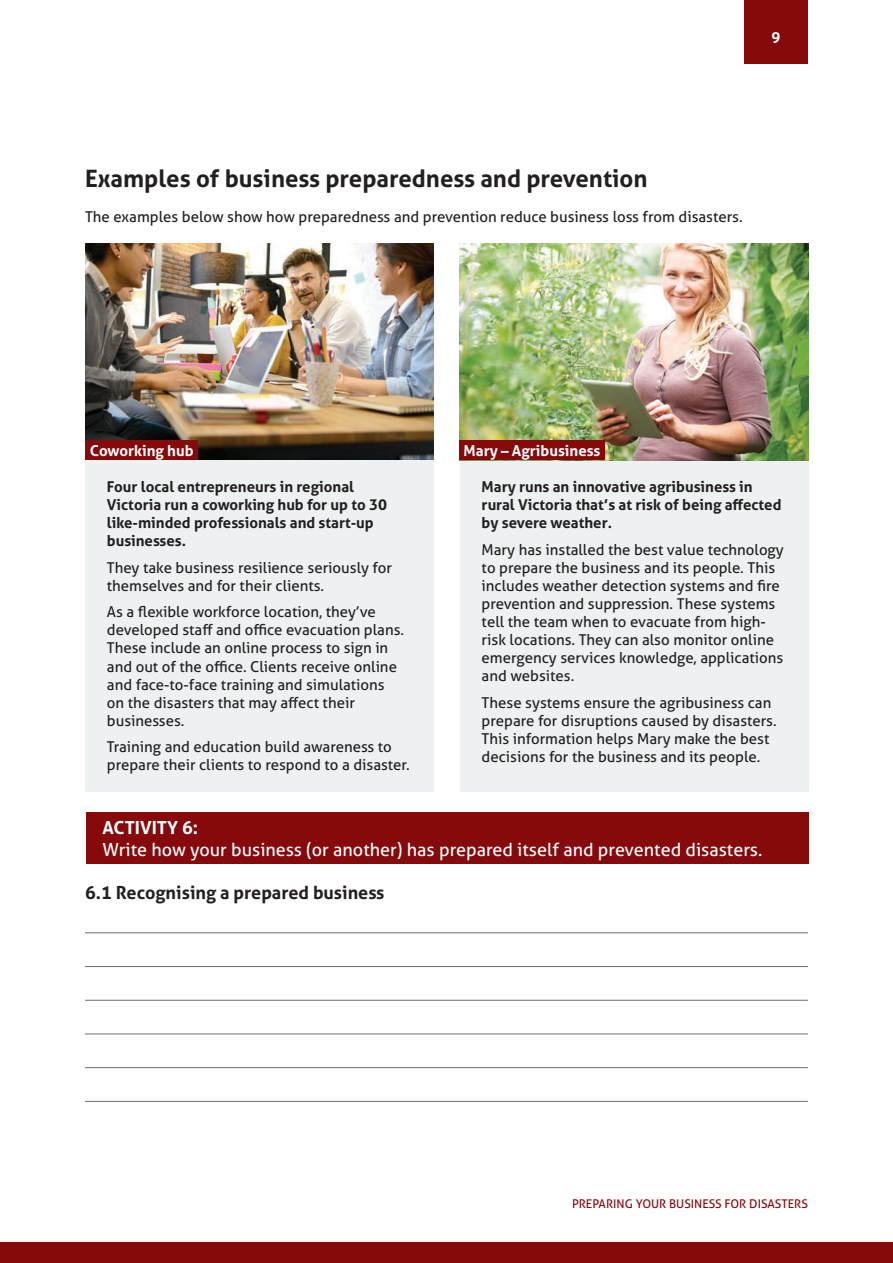
<style>
.page{position:relative;width:893px;height:1263px;background:#fff}
.page>*{position:absolute;margin:0;border:0;box-sizing:border-box;transform-origin:0 0}
.Subheadline_1{font:700 24px "Aller";color:#231f20}
.Activity_2{font:18px "Aller";color:#fff}
.Subheadline_2{font:700 18px "Aller";color:#231f20}
.Activity{font:700 18px "Aller";color:#fff}
.Body_Copy{font:15px/18px "Aller";color:#231f20}
.Body_Copy_Bold{font:700 15px/18px "Aller";color:#231f20}
.Body_Copy_Bold-2{font:700 15px "Aller";color:#fff}
.Page_Number{font:700 15px "Aller";color:#fff}
.Body_Copy-2{font:12px "Aller";color:#86090c}
</style>
<div class="page">
<div style="left:0;top:1242px;width:893px;height:21px;background:#86090c"></div>
<div style="left:744px;top:0;width:64px;height:64px;background:#86090c"></div>
<div style="left:86px;top:812px;width:722px;height:52px;background:#86090c"></div>
<hr style="left:85px;top:932px;width:723px;height:1px;background:#6c6d70">
<hr style="left:85px;top:966px;width:723px;height:1px;background:#6c6d70">
<hr style="left:85px;top:1000px;width:723px;height:1px;background:#6c6d70">
<hr style="left:85px;top:1034px;width:723px;height:1px;background:#6c6d70">
<hr style="left:85px;top:1067px;width:723px;height:1px;background:#6c6d70">
<hr style="left:85px;top:1101px;width:723px;height:1px;background:#6c6d70">
<div style="left:86px;top:460px;width:348px;height:331px;background:#edf1f1"></div>
<div style="left:460px;top:460px;width:348px;height:331px;background:#edf1f1"></div>
<img style="left:86px;top:244px;width:348px;height:215px">
<img style="left:459px;top:244px;width:349px;height:216px">
<div style="left:86px;top:441px;width:112px;height:19px;background:#86090c"></div>
<div style="left:459px;top:441px;width:145px;height:19px;background:#86090c"></div>
<p class="Page_Number" style="left:771px;top:29px;width:10px">9</p>
<p class="Subheadline_1" style="left:85px;top:164px;width:564px">Examples of business preparedness and prevention</p>
<p class="Body_Copy" style="left:85px;top:208px;width:659px">The examples below show how preparedness and prevention reduce business loss from disasters.</p>
<p class="Body_Copy_Bold-2" style="left:90px;top:441px;width:105px">Coworking hub</p>
<p class="Body_Copy_Bold-2" style="left:464px;top:441px;width:138px">Mary – Agribusiness</p>
<p class="Body_Copy_Bold" style="left:107px;top:478px;width:282px">Four local entrepreneurs in regional<br>Victoria run a coworking hub for up to 30 like-minded professionals and start-up businesses.</p>
<p class="Body_Copy" style="left:107px;top:559px;width:287px">They take business resilience seriously for themselves and for their clients.</p>
<p class="Body_Copy" style="left:107px;top:603px;width:299px">As a flexible workforce location, they’ve developed staff and office evacuation plans.<br>These include an online process to sign in and out of the office. Clients receive online and face-to-face training and simulations on the disasters that may affect their businesses.</p>
<p class="Body_Copy" style="left:107px;top:738px;width:304px">Training and education build awareness to prepare their clients to respond to a disaster.</p>
<p class="Body_Copy_Bold" style="left:482px;top:478px;width:301px">Mary runs an innovative agribusiness in rural Victoria that’s at risk of being affected by severe weather.</p>
<p class="Body_Copy" style="left:482px;top:541px;width:304px">Mary has installed the best value technology to prepare the business and its people. This includes weather detection systems and fire prevention and suppression. These systems tell the team when to evacuate from high&shy;risk locations. They can also monitor online emergency services knowledge, applications and websites.</p>
<p class="Body_Copy" style="left:482px;top:693px;width:297px">These systems ensure the agribusiness can prepare for disruptions caused by disasters.<br>This information helps Mary make the best decisions for the business and its people.</p>
<p class="Activity" style="left:103px;top:817px;width:97px">ACTIVITY 6:</p>
<p class="Activity_2" style="left:103px;top:838px;width:661px">Write how your business (or another) has prepared itself and prevented disasters.</p>
<p class="Subheadline_2" style="left:85px;top:881px;width:301px">6.1 Recognising a prepared business</p>
<p class="Body_Copy-2" style="left:572px;top:1196px;width:237px">PREPARING YOUR BUSINESS FOR DISASTERS</p>
</div>
